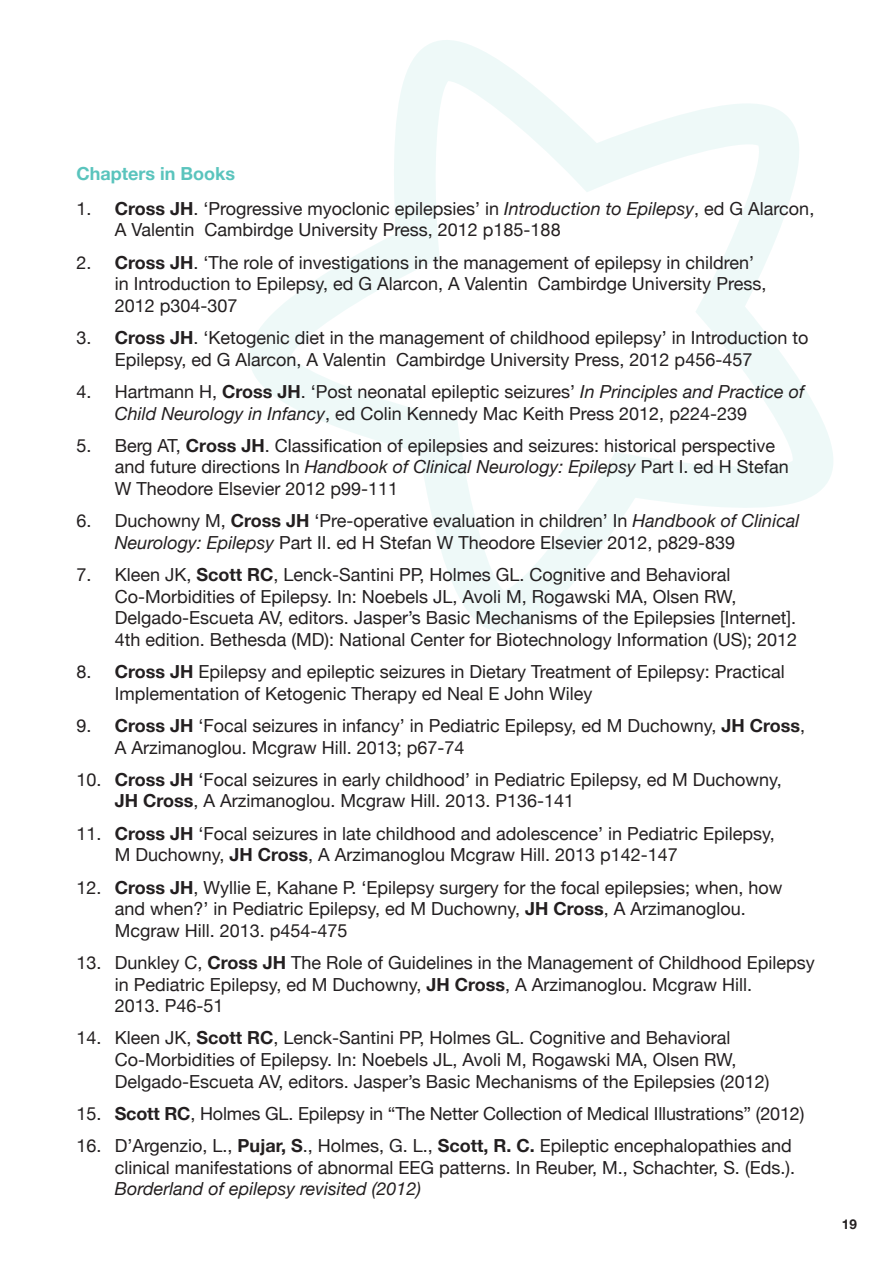
<style>
.page{position:relative;width:893px;height:1263px;background:#fff}
.page>*{position:absolute;margin:0;border:0;box-sizing:border-box;transform-origin:0 0}
.t1{font:18px/21.6px "Helvetica Neue";color:#231f20}
.t2{font:italic 18px "Helvetica Neue";color:#231f20}
.t3{font:700 18px "Helvetica Neue";color:#5ac4bd}
.t4{font:700 13.5px "Helvetica Neue";color:#231f20}
.s1{font-weight:700}
.s2{font-style:italic}
</style>
<div class="page">
<svg style="left:249px;top:40px;width:584px;height:592px"></svg>
<p class="t3" style="left:77px;top:160px;width:160px">Chapters in Books</p>
<p class="t1" style="left:115px;top:199px;width:701px;text-indent:-38px">1. <span class="s1">Cross JH</span>. ‘Progressive myoclonic epilepsies’ in <span class="s2">Introduction to Epilepsy</span>, ed G Alarcon,<br>A Valentin Cambirdge University Press, 2012 p185-188</p>
<p class="t1" style="left:115px;top:252px;width:653px;text-indent:-38px">2. <span class="s1">Cross JH</span>. ‘The role of investigations in the management of epilepsy in children’ in Introduction to Epilepsy, ed G Alarcon, A Valentin Cambirdge University Press,<br>2012 p304-307</p>
<p class="t1" style="left:115px;top:328px;width:695px;text-indent:-38px">3. <span class="s1">Cross JH</span>. ‘Ketogenic diet in the management of childhood epilepsy’ in Introduction to<br>Epilepsy, ed G Alarcon, A Valentin Cambirdge University Press, 2012 p456-457</p>
<p class="t1" style="left:115px;top:382px;width:691px;text-indent:-38px">4. Hartmann H, <span class="s1">Cross JH</span>. ‘Post neonatal epileptic seizures’ <span class="s2">In Principles and Practice of<br>Child Neurology in Infancy</span>, ed Colin Kennedy Mac Keith Press 2012, p224-239</p>
<p class="t1" style="left:115px;top:436px;width:676px;text-indent:-38px">5. Berg AT, <span class="s1">Cross JH</span>. Classification of epilepsies and seizures: historical perspective and future directions In <span class="s2">Handbook of Clinical Neurology: Epilepsy</span> Part I. ed H Stefan<br>W Theodore Elsevier 2012 p99-111</p>
<p class="t1" style="left:115px;top:511px;width:686px;text-indent:-38px">6. Duchowny M, <span class="s1">Cross JH</span> ‘Pre-operative evaluation in children’ In <span class="s2">Handbook of Clinical<br>Neurology: Epilepsy</span> Part II. ed H Stefan W Theodore Elsevier 2012, p829-839</p>
<p class="t1" style="left:115px;top:565px;width:684px;text-indent:-38px">7. Kleen JK, <span class="s1">Scott RC</span>, Lenck-Santini PP, Holmes GL. Cognitive and Behavioral Co-Morbidities of Epilepsy. In: Noebels JL, Avoli M, Rogawski MA, Olsen RW, Delgado-Escueta AV, editors. Jasper’s Basic Mechanisms of the Epilepsies [Internet].<br>4th edition. Bethesda (MD): National Center for Biotechnology Information (US); 2012</p>
<p class="t1" style="left:115px;top:662px;width:672px;text-indent:-38px">8. <span class="s1">Cross JH</span> Epilepsy and epileptic seizures in Dietary Treatment of Epilepsy: Practical<br>Implementation of Ketogenic Therapy ed Neal E John Wiley</p>
<p class="t1" style="left:115px;top:716px;width:692px;text-indent:-38px">9. <span class="s1">Cross JH</span> ‘Focal seizures in infancy’ in Pediatric Epilepsy, ed M Duchowny, <span class="s1">JH Cross</span>,<br>A Arzimanoglou. Mcgraw Hill. 2013; p67-74</p>
<p class="t1" style="left:115px;top:770px;width:669px;text-indent:-38px">10. <span class="s1">Cross JH</span> ‘Focal seizures in early childhood’ in Pediatric Epilepsy, ed M Duchowny,<br><span class="s1">JH Cross</span>, A Arzimanoglou. Mcgraw Hill. 2013. P136-141</p>
<p class="t1" style="left:115px;top:823px;width:662px;text-indent:-38px">11. <span class="s1">Cross JH</span> ‘Focal seizures in late childhood and adolescence’ in Pediatric Epilepsy,<br>M Duchowny, <span class="s1">JH Cross</span>, A Arzimanoglou Mcgraw Hill. 2013 p142-147</p>
<p class="t1" style="left:115px;top:877px;width:669px;text-indent:-38px">12. <span class="s1">Cross JH</span>, Wyllie E, Kahane P. ‘Epilepsy surgery for the focal epilepsies; when, how and when?’ in Pediatric Epilepsy, ed M Duchowny, <span class="s1">JH Cross</span>, A Arzimanoglou.<br>Mcgraw Hill. 2013. p454-475</p>
<p class="t1" style="left:115px;top:953px;width:701px;text-indent:-38px">13. Dunkley C, <span class="s1">Cross JH</span> The Role of Guidelines in the Management of Childhood Epilepsy in Pediatric Epilepsy, ed M Duchowny, <span class="s1">JH Cross</span>, A Arzimanoglou. Mcgraw Hill.<br>2013. P46-51</p>
<p class="t1" style="left:115px;top:1028px;width:656px;text-indent:-38px">14. Kleen JK, <span class="s1">Scott RC</span>, Lenck-Santini PP, Holmes GL. Cognitive and Behavioral<br>Co-Morbidities of Epilepsy. In: Noebels JL, Avoli M, Rogawski MA, Olsen RW,<br>Delgado-Escueta AV, editors. Jasper’s Basic Mechanisms of the Epilepsies (2012)</p>
<p class="t1" style="left:77px;top:1104px;width:729px">15. <span class="s1">Scott RC</span>, Holmes GL. Epilepsy in “The Netter Collection of Medical Illustrations” (2012)</p>
<p class="t1" style="left:77px;top:1136px;width:720px;text-align:right">16. D’Argenzio, L., <span class="s1">Pujar, S</span>., Holmes, G. L., <span class="s1">Scott, R. C.</span> Epileptic encephalopathies and clinical manifestations of abnormal EEG patterns. In Reuber, M., Schachter, S. (Eds.).</p>
<p class="t2" style="left:115px;top:1176px;width:308px">Borderland of epilepsy revisited (2012)</p>
<p class="t4" style="left:842px;top:1214px;width:17px">19</p>
</div>
